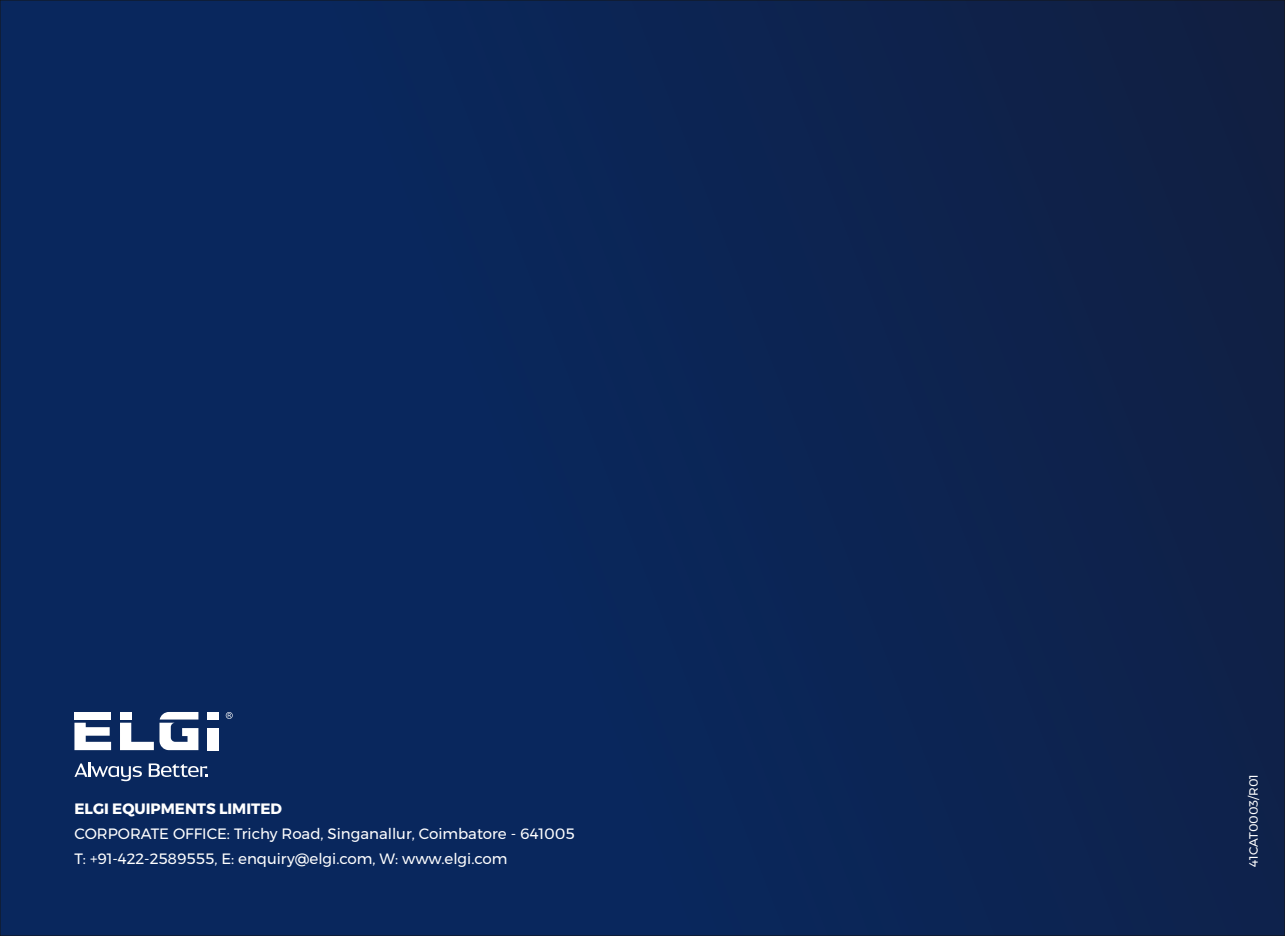
<style>
.page{position:relative;width:1285px;height:936px;background:#fff}
.page>*{position:absolute;margin:0;border:0;box-sizing:border-box;transform-origin:0 0}
.t1{font:15px/25px "Montserrat";color:#fff}
.t2{font:700 15px "Montserrat";color:#fff}
.t3{font:12px "Montserrat";color:#fff}
</style>
<div class="page">
<div style="left:0;top:0;width:1284px;height:935px;background:linear-gradient(to right,#072962,#0f2249)"></div>
<svg style="left:226px;top:712px;width:6px;height:6px"></svg>
<div style="left:208px;top:712px;width:11px;height:7px;background:#fff"></div>
<div style="left:208px;top:728px;width:11px;height:22px;background:#fff"></div>
<div style="left:74px;top:712px;width:37px;height:7px;background:#fff"></div>
<svg style="left:74px;top:722px;width:37px;height:28px"></svg>
<svg style="left:120px;top:712px;width:78px;height:38px"></svg>
<svg style="left:74px;top:762px;width:68px;height:19px"></svg>
<svg style="left:149px;top:763px;width:59px;height:14px"></svg>
<p class="t2" style="left:74px;top:798px;width:209px">ELGI EQUIPMENTS LIMITED</p>
<p class="t1" style="left:74px;top:820px;width:501px">CORPORATE OFFICE: Trichy Road, Singanallur, Coimbatore - 641005<br>T: +91-422-2589555, E: enquiry@elgi.com, W: www.elgi.com</p>
<p class="t3" style="left:1245px;top:866px;width:94px;rotate:-90deg">41CAT0003/R01</p>
</div>
